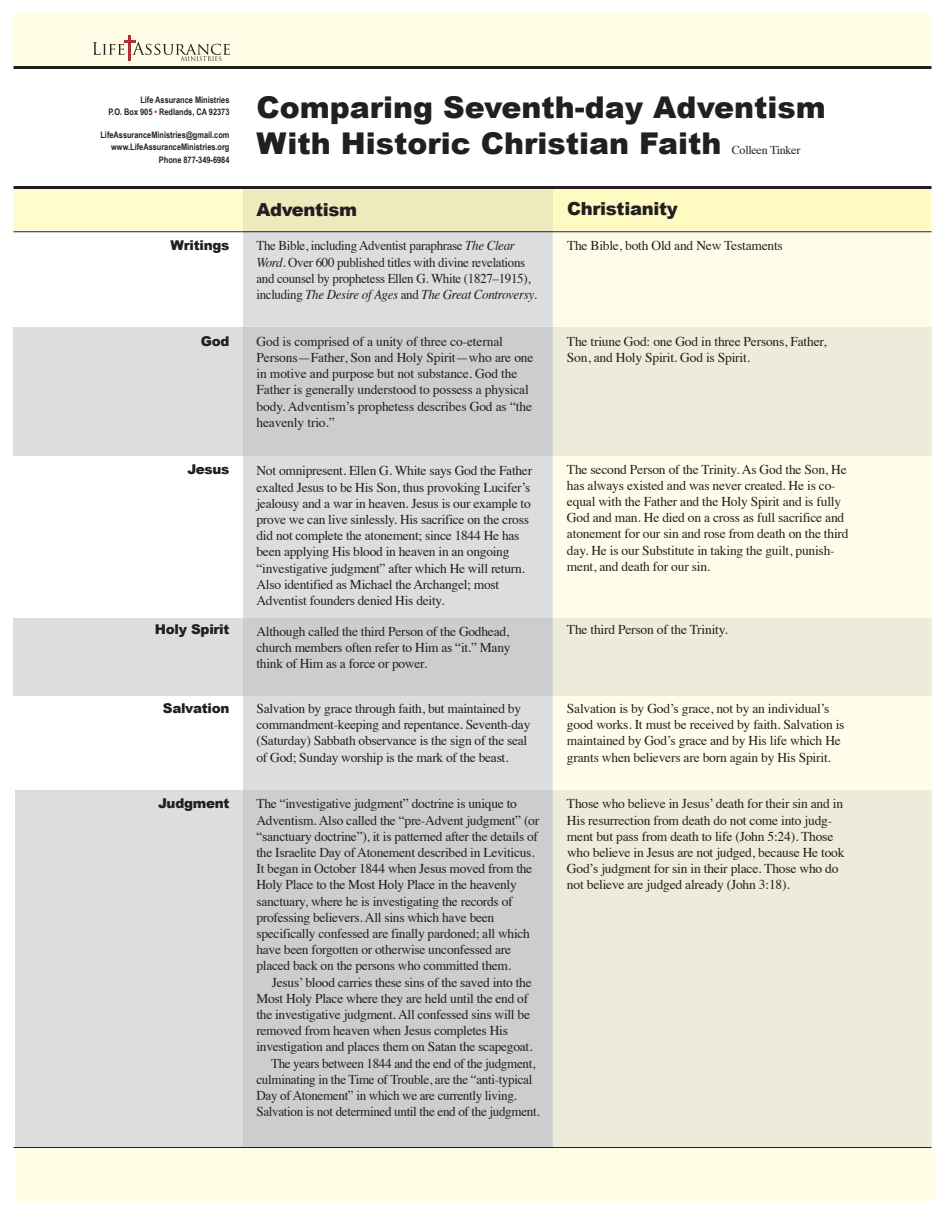
<style>
.page{position:relative;width:945px;height:1215px;background:#fff}
.page>*{position:absolute;margin:0;border:0;box-sizing:border-box;transform-origin:0 0}
.t1{font:900 30px/36px "Arial";color:#231f20}
.t2{font:900 18px "Arial";letter-spacing:-.015em;color:#231f20}
.t3{font:13.5px/16.2px "Times";letter-spacing:-.02em;color:#231f20}
.t4{font:13.5px/16.2px "Times";letter-spacing:-.02em;color:#231f20;scale:.96 1}
.t5{font:900 13.5px "Arial";letter-spacing:-.02em;color:#231f20}
.t6{font:12px "Times";letter-spacing:-.02em;color:#231f20}
.t7{font:700 9px/12.5px "Arial Narrow";color:#231f20;text-align:right}
.s1{color:#ee1d23}
.s2{font-style:italic}
</style>
<div class="page">
<div style="left:17px;top:1148px;width:918px;height:54px;background:#fffde5"></div>
<div style="left:15px;top:790px;width:917px;height:358px;background:#dcdddf"></div>
<div style="left:14px;top:327px;width:918px;height:128px;background:#dcdddf"></div>
<div style="left:14px;top:618px;width:918px;height:77px;background:#dcdddf"></div>
<div style="left:553px;top:230px;width:379px;height:560px;background:#fffdea"></div>
<div style="left:553px;top:790px;width:379px;height:358px;background:#edecdb"></div>
<div style="left:553px;top:327px;width:379px;height:128px;background:#edecdb"></div>
<div style="left:553px;top:618px;width:379px;height:77px;background:#edecdb"></div>
<div style="left:243px;top:230px;width:310px;height:560px;background:#dcdddf"></div>
<div style="left:243px;top:790px;width:310px;height:358px;background:#cccdcf"></div>
<div style="left:243px;top:327px;width:310px;height:128px;background:#cccdcf"></div>
<div style="left:243px;top:618px;width:310px;height:77px;background:#cccdcf"></div>
<svg style="left:14px;top:189px;width:918px;height:41px;background:#fffac5"></svg>
<div style="left:243px;top:189px;width:310px;height:41px;background:#eeeabe"></div>
<div style="left:13px;top:14px;width:919px;height:54px;background:#fffde5"></div>
<hr style="left:128px;top:35px;width:3px;height:26px;background:#af3035">
<svg style="left:93px;top:40px;width:137px;height:21px"></svg>
<hr style="left:14px;top:66px;width:918px;height:3px;background:#231f20">
<hr style="left:14px;top:231px;width:918px;height:1px;background:#231f20">
<hr style="left:14px;top:186px;width:918px;height:3px;background:#231f20">
<hr style="left:14px;top:1147px;width:918px;height:1px;background:#231f20">
<p class="t7" style="left:108px;top:93px;width:123px">Life Assurance Ministries<br>P.O. Box 905 <span class="s1">•</span> Redlands, CA 92373</p>
<p class="t7" style="left:100px;top:129px;width:131px">LifeAssuranceMinistries@gmail.com www.LifeAssuranceMinistries.org<br>Phone 877-349-6984</p>
<h1 class="t1" style="left:256px;top:88px;width:571px">Comparing Seventh-day Adventism<br>With Historic Christian Faith</h1>
<p class="t6" style="left:732px;top:145px;width:70px">Colleen Tinker</p>
<p class="t5" style="left:171px;top:236px;width:60px">Writings</p>
<p class="t5" style="left:201px;top:331px;width:30px">God</p>
<p class="t5" style="left:187px;top:459px;width:44px">Jesus</p>
<p class="t5" style="left:155px;top:619px;width:76px">Holy Spirit</p>
<p class="t5" style="left:163px;top:698px;width:68px">Salvation</p>
<p class="t5" style="left:158px;top:794px;width:73px">Judgment</p>
<h2 class="t2" style="left:256px;top:196px;width:102px">Adventism</h2>
<p class="t4" style="left:256px;top:239px;width:294px">The Bible, including Adventist paraphrase <span class="s2">The Clear Word</span>. Over 600 published titles with divine revelations and counsel by prophetess Ellen G. White (1827–1915), including <span class="s2">The Desire of Ages</span> and <span class="s2">The Great Controversy</span>.</p>
<p class="t3" style="left:256px;top:334px;width:279px">God is comprised of a unity of three co-eternal Persons—Father, Son and Holy Spirit—who are one in motive and purpose but not substance. God the Father is generally understood to possess a physical body. Adventism’s prophetess describes God as “the heavenly trio.”</p>
<p class="t3" style="left:256px;top:464px;width:277px">Not omnipresent. Ellen G. White says God the Father exalted Jesus to be His Son, thus provoking Lucifer’s jealousy and a war in heaven. Jesus is our example to prove we can live sinlessly. His sacrifice on the cross did not complete the atonement; since 1844 He has been applying His blood in heaven in an ongoing “investigative judgment” after which He will return.<br>Also identified as Michael the Archangel; most Adventist founders denied His deity.</p>
<p class="t3" style="left:256px;top:624px;width:256px;text-align:justify">Although called the third Person of the Godhead, church members often refer to Him as “it.” Many think of Him as a force or power.</p>
<p class="t3" style="left:256px;top:702px;width:275px">Salvation by grace through faith, but maintained by commandment-keeping and repentance. Seventh-day (Saturday) Sabbath observance is the sign of the seal of God; Sunday worship is the mark of the beast.</p>
<p class="t3" style="left:256px;top:797px;width:284px">The “investigative judgment” doctrine is unique to Adventism. Also called the “pre-Advent judgment” (or “sanctuary doctrine”), it is patterned after the details of the Israelite Day of Atonement described in Leviticus.<br>It began in October 1844 when Jesus moved from the Holy Place to the Most Holy Place in the heavenly sanctuary, where he is investigating the records of professing believers. All sins which have been specifically confessed are finally pardoned; all which have been forgotten or otherwise unconfessed are placed back on the persons who committed them.</p>
<p class="t3" style="left:272px;top:975px;width:261px">Jesus’ blood carries these sins of the saved into the</p>
<p class="t3" style="left:256px;top:991px;width:273px">Most Holy Place where they are held until the end of</p>
<p class="t3" style="left:256px;top:1008px;width:275px">the investigative judgment. All confessed sins will be</p>
<p class="t3" style="left:256px;top:1024px;width:253px">removed from heaven when Jesus completes His</p>
<p class="t3" style="left:256px;top:1040px;width:278px">investigation and places them on Satan the scapegoat.</p>
<p class="t3" style="left:271px;top:1056px;width:266px">The years between 1844 and the end of the judgment,</p>
<p class="t3" style="left:256px;top:1072px;width:277px">culminating in the Time of Trouble, are the “anti-typical</p>
<p class="t3" style="left:256px;top:1089px;width:262px">Day of Atonement” in which we are currently living.</p>
<p class="t3" style="left:256px;top:1105px;width:285px">Salvation is not determined until the end of the judgment.</p>
<h2 class="t2" style="left:567px;top:196px;width:112px">Christianity</h2>
<p class="t3" style="left:567px;top:239px;width:217px">The Bible, both Old and New Testaments</p>
<p class="t3" style="left:567px;top:334px;width:261px">The triune God: one God in three Persons, Father,<br>Son, and Holy Spirit. God is Spirit.</p>
<p class="t3" style="left:567px;top:462px;width:283px">The second Person of the Trinity. As God the Son, He has always existed and was never created. He is co&shy;equal with the Father and the Holy Spirit and is fully God and man. He died on a cross as full sacrifice and atonement for our sin and rose from death on the third day. He is our Substitute in taking the guilt, punish&shy;ment, and death for our sin.</p>
<p class="t3" style="left:567px;top:622px;width:162px">The third Person of the Trinity.</p>
<p class="t3" style="left:567px;top:702px;width:279px">Salvation is by God’s grace, not by an individual’s good works. It must be received by faith. Salvation is maintained by God’s grace and by His life which He grants when believers are born again by His Spirit.</p>
<p class="t3" style="left:567px;top:797px;width:279px">Those who believe in Jesus’ death for their sin and in His resurrection from death do not come into judg&shy;ment but pass from death to life (John 5:24). Those who believe in Jesus are not judged, because He took God’s judgment for sin in their place. Those who do not believe are judged already (John 3:18).</p>
</div>
